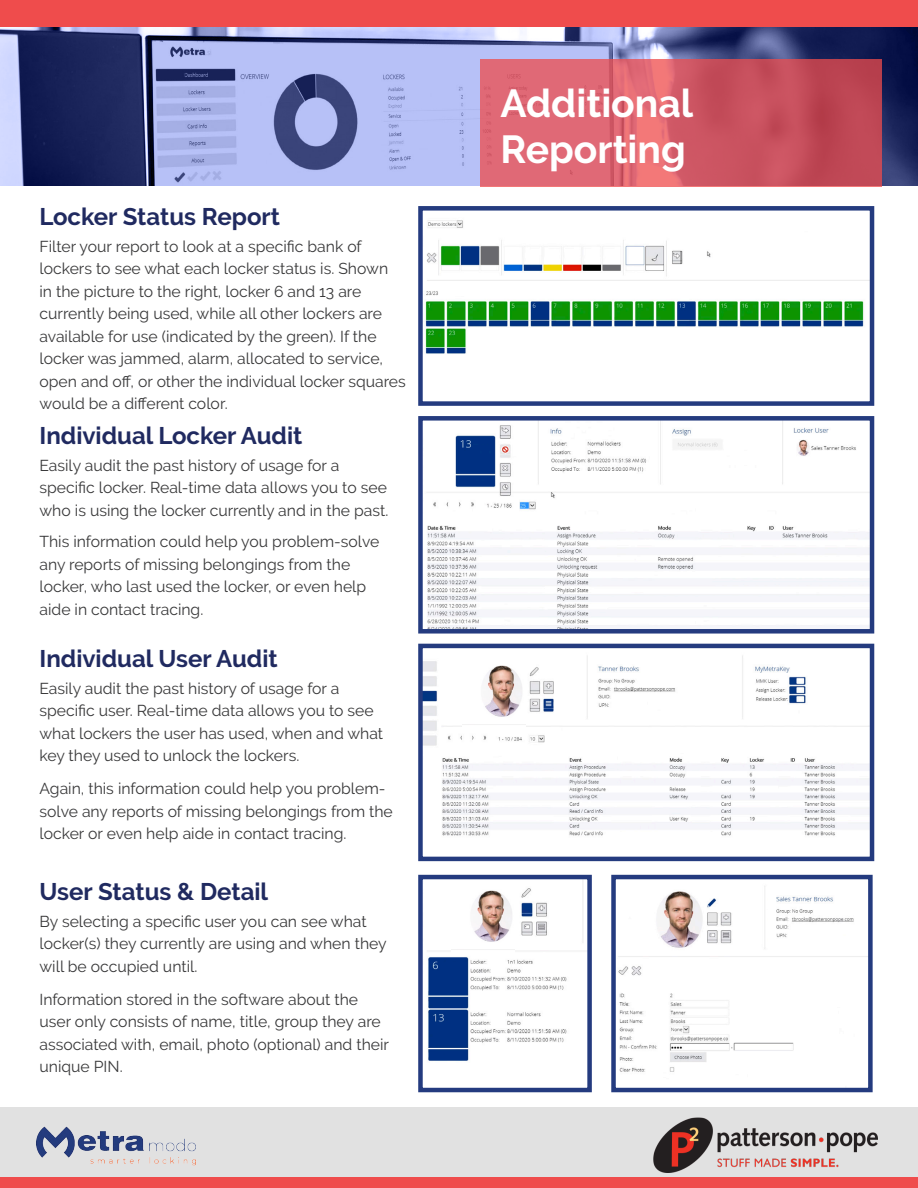
<style>
.page{position:relative;width:918px;height:1188px;background:#fff}
.page>*{position:absolute;margin:0;border:0;box-sizing:border-box;transform-origin:0 0}
.t1{font:700 39px/46.8px "Raleway";color:#fff}
.t2{font:700 24px "Raleway";color:#202a60}
.t3{font:15.75px/22.5px "Raleway";color:#383839}
</style>
<div class="page">
<img style="left:423px;top:655px;width:446px;height:181px">
<div style="left:418px;top:644px;width:456px;height:217px;border:4px solid #243b7f"></div>
<img style="left:462px;top:658px;width:63px;height:68px">
<svg style="left:0;top:26px;width:918px;height:160px;background:#777eb2"></svg>
<div style="left:0;top:0;width:918px;height:26px;background:#ef4c4c"></div>
<div style="left:0;top:1107px;width:918px;height:81px;background:#e1e1e1"></div>
<div style="left:0;top:1178px;width:918px;height:10px;background:#ef4c4c"></div>
<svg style="left:480px;top:59px;width:401px;height:128px;background:#d25b67"></svg>
<img style="left:36px;top:1126px;width:160px;height:40px">
<img style="left:652px;top:1117px;width:227px;height:61px">
<img style="left:425px;top:220px;width:444px;height:134px">
<div style="left:418px;top:206px;width:456px;height:200px;border:4px solid #243b7f"></div>
<img style="left:427px;top:421px;width:442px;height:208px">
<div style="left:418px;top:416px;width:456px;height:218px;border:4px solid #243b7f"></div>
<img style="left:427px;top:880px;width:156px;height:181px">
<div style="left:418px;top:875px;width:174px;height:217px;border:4px solid #243b7f"></div>
<img style="left:618px;top:886px;width:250px;height:186px">
<div style="left:611px;top:875px;width:262px;height:217px;border:4px solid #243b7f"></div>
<img style="left:451px;top:883px;width:64px;height:69px">
<p class="t2" style="left:40px;top:203px;width:242px">Locker Status Report</p>
<p class="t3" style="left:40px;top:235px;width:368px">Filter your report to look at a specific bank of lockers to see what each locker status is. Shown<br>in the picture to the right, locker 6 and 13 are currently being used, while all other lockers are available for use (indicated by the green). If the locker was jammed, alarm, allocated to service, open and off, or other the individual locker squares would be a different color.</p>
<p class="t2" style="left:40px;top:422px;width:264px">Individual Locker Audit</p>
<p class="t3" style="left:40px;top:454px;width:350px">Easily audit the past history of usage for a specific locker. Real-time data allows you to see who is using the locker currently and in the past.</p>
<p class="t3" style="left:40px;top:530px;width:341px">This information could help you problem-solve any reports of missing belongings from the locker, who last used the locker, or even help aide in contact tracing.</p>
<p class="t2" style="left:40px;top:645px;width:240px">Individual User Audit</p>
<p class="t3" style="left:40px;top:677px;width:345px">Easily audit the past history of usage for a specific user. Real-time data allows you to see what lockers the user has used, when and what key they used to unlock the lockers.</p>
<p class="t3" style="left:40px;top:778px;width:355px">Again, this information could help you problem&shy;solve any reports of missing belongings from the locker or even help aide in contact tracing.</p>
<p class="t2" style="left:40px;top:878px;width:230px">User Status &amp; Detail</p>
<p class="t3" style="left:40px;top:910px;width:349px">By selecting a specific user you can see what locker(s) they currently are using and when they will be occupied until.</p>
<p class="t3" style="left:40px;top:988px;width:351px">Information stored in the software about the user only consists of name, title, group they are associated with, email, photo (optional) and their unique PIN.</p>
<p class="t1" style="left:501px;top:80px;width:194px">Additional<br>Reporting</p>
</div>
